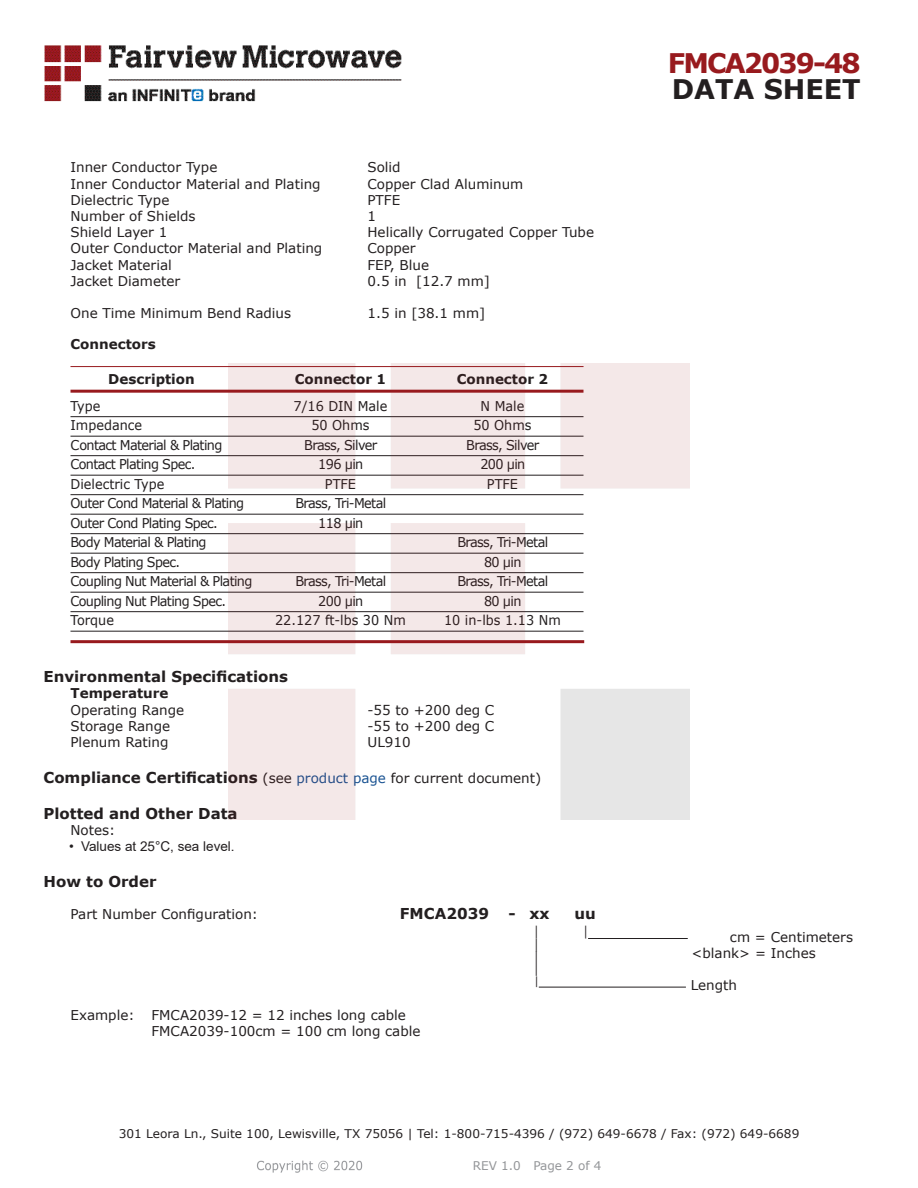
<style>
.page{position:relative;width:918px;height:1188px;background:#fff}
.page>*{position:absolute;margin:0;border:0;box-sizing:border-box;transform-origin:0 0}
.FM{font:700 27px "Verdana";letter-spacing:-.07em;color:#981a1e}
.t1{font:700 27px "Verdana";color:#231f20}
.Specs_Para{font:25.8px "Verdana";color:#231f20;scale:.39 1}
.Head1_for_Compliance{font:700 15px "Verdana";color:#231f20}
.Head1{font:700 15px "Verdana";color:#231f20}
.Specs_Para-2{font:700 15px "Verdana";color:#231f20}
.Specs_Para-3{font:13.5px "Verdana";color:#231f20}
.Table_Body_Connector{font:13.5px "Verdana";letter-spacing:-.05em;color:#231f20;scale:.95 1}
.Table_Body_Connector-2{font:13.5px "Verdana";color:#231f20;scale:.95 1}
.Table_Header_Connect{font:700 13.5px "Verdana";color:#231f20}
.t2{font:13.5px "Arial";color:#231f20}
.Head2_after_Head1{font:700 13.5px "Verdana";color:#231f20}
.Head2{font:700 13.5px "Verdana";color:#231f20}
.Specs_Para-4{font:13.5px "Verdana";color:#231f20;scale:.75 1}
.t3{font:12px "Verdana";color:#231f20}
.REV_Info{font:12px "Verdana";color:#939598}
.Specs_Para-5{font:11.25px "Verdana";color:#231f20;scale:.86 1}
.s1{font-weight:400;font-size:13.5px}
.s2{font-weight:400;font-size:13.5px;color:#1a5392}
</style>
<div class="page">
<hr style="left:70px;top:366px;width:514px;height:1px;background:#981a1e">
<hr style="left:70px;top:390px;width:514px;height:3px;background:#981a1e">
<hr style="left:70px;top:416px;width:514px;height:1px;background:#231f20">
<hr style="left:70px;top:436px;width:514px;height:1px;background:#231f20">
<hr style="left:70px;top:455px;width:514px;height:1px;background:#231f20">
<hr style="left:70px;top:475px;width:514px;height:1px;background:#231f20">
<hr style="left:70px;top:494px;width:514px;height:1px;background:#231f20">
<hr style="left:70px;top:514px;width:514px;height:1px;background:#231f20">
<hr style="left:70px;top:533px;width:514px;height:1px;background:#231f20">
<hr style="left:70px;top:553px;width:514px;height:1px;background:#231f20">
<hr style="left:70px;top:572px;width:514px;height:1px;background:#231f20">
<hr style="left:70px;top:592px;width:514px;height:1px;background:#231f20">
<hr style="left:70px;top:611px;width:514px;height:1px;background:#231f20">
<hr style="left:70px;top:631px;width:514px;height:1px;background:#231f20">
<hr style="left:70px;top:640px;width:514px;height:3px;background:#981a1e">
<hr style="left:588px;top:938px;width:100px;height:1px;background:#231f20">
<hr style="left:539px;top:987px;width:147px;height:1px;background:#231f20">
<img style="left:257px;top:1160px;width:106px;height:13px">
<img style="left:228px;top:364px;width:462px;height:456px">
<img style="left:44px;top:45px;width:358px;height:57px">
<p class="Specs_Para-3" style="left:70px;top:158px;width:148px">Inner Conductor Type</p>
<p class="Specs_Para-3" style="left:368px;top:158px;width:35px">Solid</p>
<p class="Specs_Para-3" style="left:70px;top:174px;width:252px">Inner Conductor Material and Plating</p>
<p class="Specs_Para-3" style="left:368px;top:174px;width:157px">Copper Clad Aluminum</p>
<p class="Specs_Para-3" style="left:70px;top:191px;width:100px">Dielectric Type</p>
<p class="Specs_Para-3" style="left:368px;top:191px;width:34px">PTFE</p>
<p class="Specs_Para-3" style="left:70px;top:207px;width:127px">Number of Shields</p>
<p class="Specs_Para-3" style="left:368px;top:207px;width:10px">1</p>
<p class="Specs_Para-3" style="left:70px;top:223px;width:98px">Shield Layer 1</p>
<p class="Specs_Para-3" style="left:368px;top:223px;width:228px">Helically Corrugated Copper Tube</p>
<p class="Specs_Para-3" style="left:70px;top:239px;width:253px">Outer Conductor Material and Plating</p>
<p class="Specs_Para-3" style="left:368px;top:239px;width:50px">Copper</p>
<p class="Specs_Para-3" style="left:70px;top:255px;width:103px">Jacket Material</p>
<p class="Specs_Para-3" style="left:368px;top:255px;width:63px">FEP, Blue</p>
<p class="Specs_Para-3" style="left:70px;top:272px;width:111px">Jacket Diameter</p>
<p class="Specs_Para-3" style="left:368px;top:272px;width:124px">0.5 in [12.7 mm]</p>
<p class="Specs_Para-3" style="left:70px;top:304px;width:222px">One Time Minimum Bend Radius</p>
<p class="Specs_Para-3" style="left:368px;top:304px;width:119px">1.5 in [38.1 mm]</p>
<p class="Head2" style="left:70px;top:335px;width:87px">Connectors</p>
<p class="Table_Header_Connect" style="left:108px;top:369px;width:88px">Description</p>
<p class="Table_Header_Connect" style="left:295px;top:369px;width:93px">Connector 1</p>
<p class="Table_Header_Connect" style="left:457px;top:369px;width:93px">Connector 2</p>
<p class="Table_Body_Connector" style="left:70px;top:396px;width:33px">Type</p>
<p class="Table_Body_Connector-2" style="left:294px;top:396px;width:100px">7/16 DIN Male</p>
<p class="Table_Body_Connector" style="left:481px;top:396px;width:48px">N Male</p>
<p class="Table_Body_Connector-2" style="left:70px;top:416px;width:77px">Impedance</p>
<p class="Table_Body_Connector" style="left:311px;top:416px;width:63px">50 Ohms</p>
<p class="Table_Body_Connector" style="left:473px;top:416px;width:63px">50 Ohms</p>
<p class="Table_Body_Connector" style="left:70px;top:435px;width:161px">Contact Material &amp; Plating</p>
<p class="Table_Body_Connector" style="left:304px;top:435px;width:78px">Brass, Silver</p>
<p class="Table_Body_Connector" style="left:466px;top:435px;width:78px">Brass, Silver</p>
<p class="Table_Body_Connector" style="left:70px;top:455px;width:133px">Contact Plating Spec.</p>
<p class="Table_Body_Connector" style="left:318px;top:455px;width:49px">196 µin</p>
<p class="Table_Body_Connector" style="left:480px;top:455px;width:49px">200 µin</p>
<p class="Table_Body_Connector-2" style="left:70px;top:474px;width:100px">Dielectric Type</p>
<p class="Table_Body_Connector" style="left:325px;top:474px;width:34px">PTFE</p>
<p class="Table_Body_Connector" style="left:487px;top:474px;width:34px">PTFE</p>
<p class="Table_Body_Connector" style="left:70px;top:494px;width:184px">Outer Cond Material &amp; Plating</p>
<p class="Table_Body_Connector" style="left:295px;top:494px;width:97px">Brass, Tri-Metal</p>
<p class="Table_Body_Connector" style="left:70px;top:513px;width:157px">Outer Cond Plating Spec.</p>
<p class="Table_Body_Connector" style="left:318px;top:513px;width:49px">118 µin</p>
<p class="Table_Body_Connector" style="left:70px;top:533px;width:145px">Body Material &amp; Plating</p>
<p class="Table_Body_Connector" style="left:457px;top:533px;width:97px">Brass, Tri-Metal</p>
<p class="Table_Body_Connector" style="left:70px;top:552px;width:117px">Body Plating Spec.</p>
<p class="Table_Body_Connector" style="left:484px;top:552px;width:41px">80 µin</p>
<p class="Table_Body_Connector" style="left:70px;top:572px;width:193px">Coupling Nut Material &amp; Plating</p>
<p class="Table_Body_Connector" style="left:295px;top:572px;width:97px">Brass, Tri-Metal</p>
<p class="Table_Body_Connector" style="left:457px;top:572px;width:97px">Brass, Tri-Metal</p>
<p class="Table_Body_Connector" style="left:70px;top:591px;width:165px">Coupling Nut Plating Spec.</p>
<p class="Table_Body_Connector" style="left:318px;top:591px;width:49px">200 µin</p>
<p class="Table_Body_Connector" style="left:484px;top:591px;width:41px">80 µin</p>
<p class="Table_Body_Connector" style="left:70px;top:611px;width:47px">Torque</p>
<p class="Table_Body_Connector-2" style="left:275px;top:611px;width:139px">22.127 ft-lbs 30 Nm</p>
<p class="Table_Body_Connector-2" style="left:444px;top:611px;width:124px">10 in-lbs 1.13 Nm</p>
<p class="FM" style="left:668px;top:44px;width:194px">FMCA2039-48</p>
<p class="t1" style="left:672px;top:70px;width:191px">DATA SHEET</p>
<p class="Head1" style="left:44px;top:666px;width:246px">Environmental Specifications</p>
<p class="Head2_after_Head1" style="left:70px;top:684px;width:100px">Temperature</p>
<p class="Specs_Para-3" style="left:70px;top:700px;width:115px">Operating Range</p>
<p class="Specs_Para-3" style="left:368px;top:700px;width:128px">-55 to +200 deg C</p>
<p class="Specs_Para-3" style="left:70px;top:717px;width:101px">Storage Range</p>
<p class="Specs_Para-3" style="left:368px;top:717px;width:128px">-55 to +200 deg C</p>
<p class="Specs_Para-3" style="left:70px;top:733px;width:100px">Plenum Rating</p>
<p class="Specs_Para-3" style="left:368px;top:733px;width:45px">UL910</p>
<p class="Head1_for_Compliance" style="left:44px;top:767px;width:499px">Compliance Certifications <span class="s1">(see</span> <span class="s2">product page</span> <span class="s1">for current document)</span></p>
<p class="Head1_for_Compliance" style="left:44px;top:803px;width:196px">Plotted and Other Data</p>
<p class="Specs_Para-3" style="left:70px;top:821px;width:46px">Notes:</p>
<p class="t2" style="left:69px;top:837px;width:167px">• Values at 25°C, sea level.</p>
<p class="Head1_for_Compliance" style="left:44px;top:871px;width:115px">How to Order</p>
<p class="Specs_Para-3" style="left:70px;top:905px;width:189px">Part Number Configuration:</p>
<p class="Specs_Para-2" style="left:400px;top:903px;width:91px">FMCA2039</p>
<p class="Specs_Para-2" style="left:509px;top:903px;width:43px">- xx</p>
<p class="Specs_Para-2" style="left:575px;top:903px;width:23px">uu</p>
<p class="Specs_Para-4" style="left:534px;top:922px;width:8px">|</p>
<p class="Specs_Para-4" style="left:584px;top:922px;width:8px">|</p>
<p class="Specs_Para-3" style="left:730px;top:928px;width:125px">cm = Centimeters</p>
<p class="Specs_Para-4" style="left:534px;top:935px;width:8px">|</p>
<p class="Specs_Para-3" style="left:692px;top:944px;width:126px">&lt;blank&gt; = Inches</p>
<p class="Specs_Para" style="left:534px;top:944px;width:13px">|</p>
<p class="Specs_Para-5" style="left:534px;top:973px;width:7px">|</p>
<p class="Specs_Para-3" style="left:691px;top:976px;width:48px">Length</p>
<p class="Specs_Para-3" style="left:70px;top:1006px;width:66px">Example:</p>
<p class="Specs_Para-3" style="left:152px;top:1006px;width:256px">FMCA2039-12 = 12 inches long cable</p>
<p class="Specs_Para-3" style="left:152px;top:1022px;width:271px">FMCA2039-100cm = 100 cm long cable</p>
<p class="t3" style="left:119px;top:1125px;width:682px">301 Leora Ln., Suite 100, Lewisville, TX 75056 | Tel: 1-800-715-4396 / (972) 649-6678 / Fax: (972) 649-6689</p>
<p class="REV_Info" style="left:473px;top:1157px;width:130px">REV 1.0 Page 2 of 4</p>
</div>
